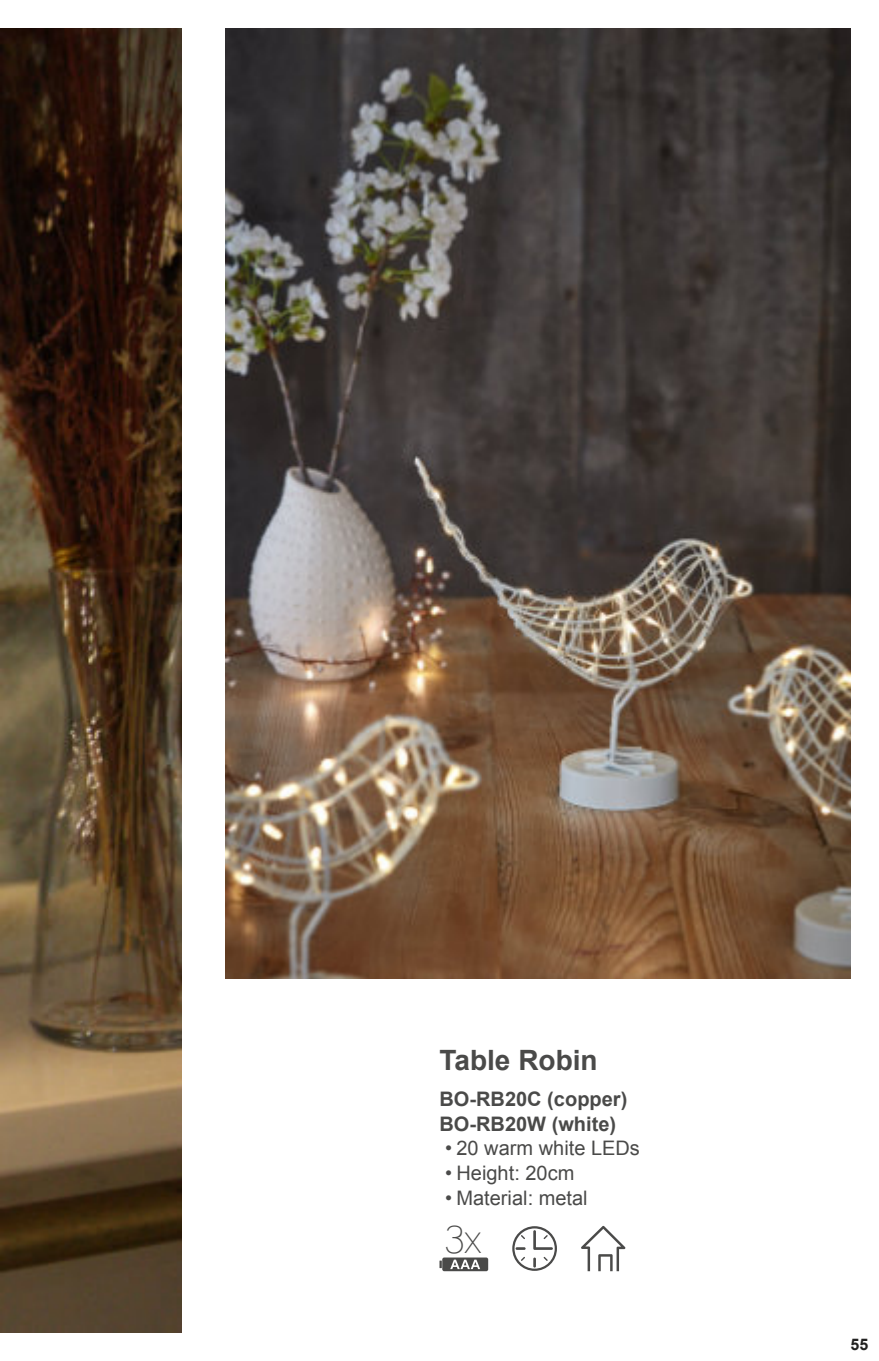
<style>
.page{position:relative;width:879px;height:1361px;background:#fff}
.page>*{position:absolute;margin:0;border:0;box-sizing:border-box;transform-origin:0 0}
.t1{font:condensed 39.4px "Lane";color:#4a4a49}
.t2{font:700 28px "Arial";color:#4a4a49}
.t3{font:20px "Arial";color:#4a4a49}
.t4{font:700 20px/24.6px "Arial";color:#4a4a49}
.t5{font:700 16px "Arial";color:#222221}
</style>
<div class="page">
<img style="left:0;top:28px;width:182px;height:1304px">
<img style="left:226px;top:28px;width:624px;height:951px">
<div style="left:442px;top:1257px;width:46px;height:14px;background:#4a4a49;border-radius:2px"></div>
<svg style="left:439px;top:1260px;width:3px;height:8px"></svg>
<svg style="left:450px;top:1259px;width:30px;height:10px"></svg>
<svg style="left:581px;top:1225px;width:44px;height:46px"></svg>
<svg style="left:512px;top:1226px;width:45px;height:45px"></svg>
<h2 class="t2" style="left:439px;top:1050px;width:160px">Table Robin</h2>
<p class="t4" style="left:439px;top:1088px;width:189px">BO-RB20C (copper)<br>BO-RB20W (white)</p>
<p class="t3" style="left:445px;top:1140px;width:196px">• 20 warm white LEDs</p>
<p class="t3" style="left:445px;top:1165px;width:131px">• Height: 20cm</p>
<p class="t3" style="left:445px;top:1190px;width:144px">• Material: metal</p>
<h1 class="t1" style="left:444px;top:1224px;width:38px">3x</h1>
<p class="t5" style="left:850px;top:1338px;width:19px">55</p>
</div>
